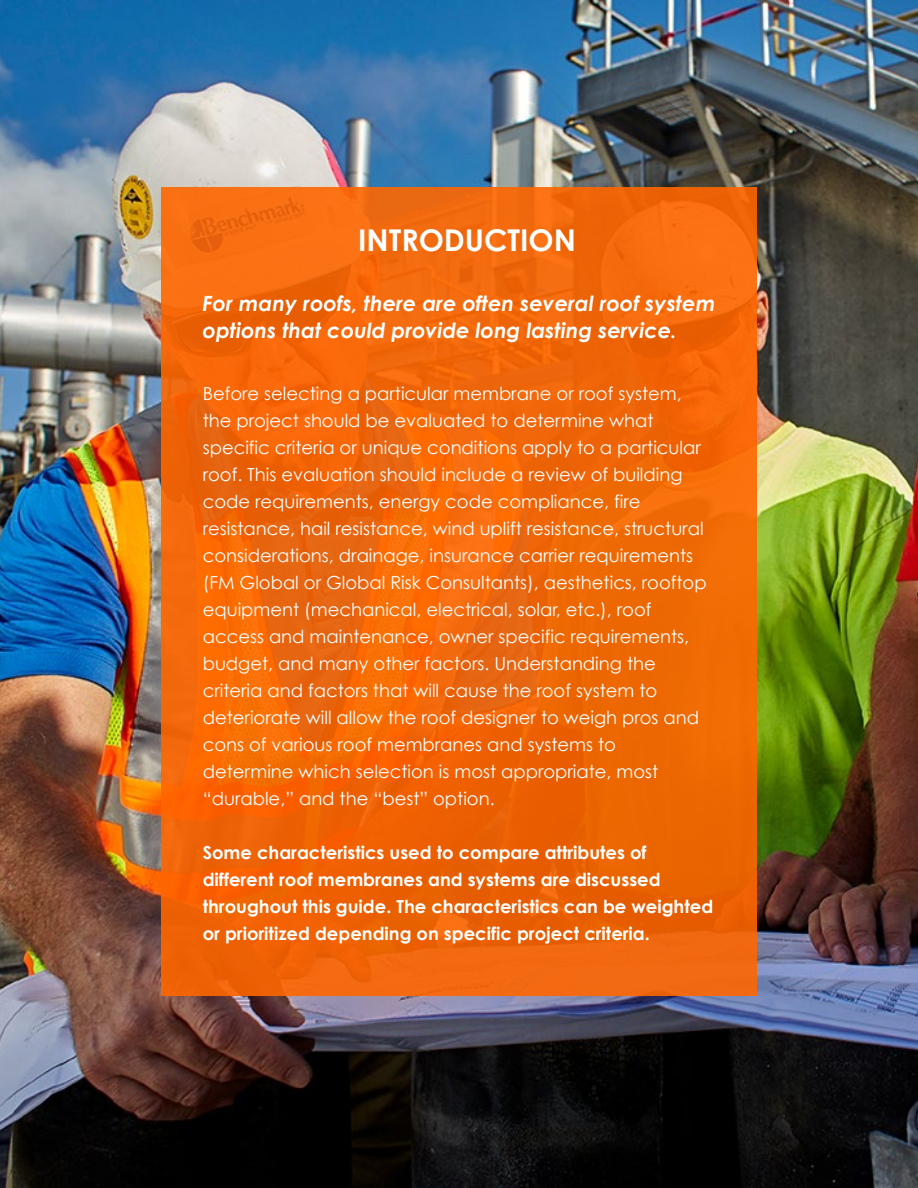
<style>
.page{position:relative;width:918px;height:1188px;background:#fff}
.page>*{position:absolute;margin:0;border:0;box-sizing:border-box;transform-origin:0 0}
.t1{font:700 30px "Century Gothic";color:#fff}
.t2{font:italic 700 21px/27px "Century Gothic";color:#fff}
.t3{font:18px/27px "Century Gothic";color:#fff}
.t4{font:700 18px/27px "Century Gothic";color:#fff}
.s1{font-size:18px}
</style>
<div class="page">
<img style="left:0;top:0;width:918px;height:1188px">
<div style="left:161px;top:187px;width:596px;height:809px;background:linear-gradient(to right,#f36609,#ef6707)"></div>
<h1 class="t1" style="left:358px;top:221px;width:219px">INTRODUCTION</h1>
<p class="t2" style="left:203px;top:289px;width:514px">For many roofs, there are often several roof system options that could provide long lasting service<span class="s1">.</span></p>
<p class="t3" style="left:203px;top:380px;width:505px">Before selecting a particular membrane or roof system, the project should be evaluated to determine what specific criteria or unique conditions apply to a particular roof. This evaluation should include a review of building code requirements, energy code compliance, fire resistance, hail resistance, wind uplift resistance, structural considerations, drainage, insurance carrier requirements (FM Global or Global Risk Consultants), aesthetics, rooftop equipment (mechanical, electrical, solar, etc.), roof access and maintenance, owner specific requirements, budget, and many other factors. Understanding the criteria and factors that will cause the roof system to deteriorate will allow the roof designer to weigh pros and cons of various roof membranes and systems to determine which selection is most appropriate, most “durable,” and the “best” option.</p>
<p class="t4" style="left:203px;top:838px;width:512px">Some characteristics used to compare attributes of different roof membranes and systems are discussed throughout this guide. The characteristics can be weighted or prioritized depending on specific project criteria.</p>
</div>
